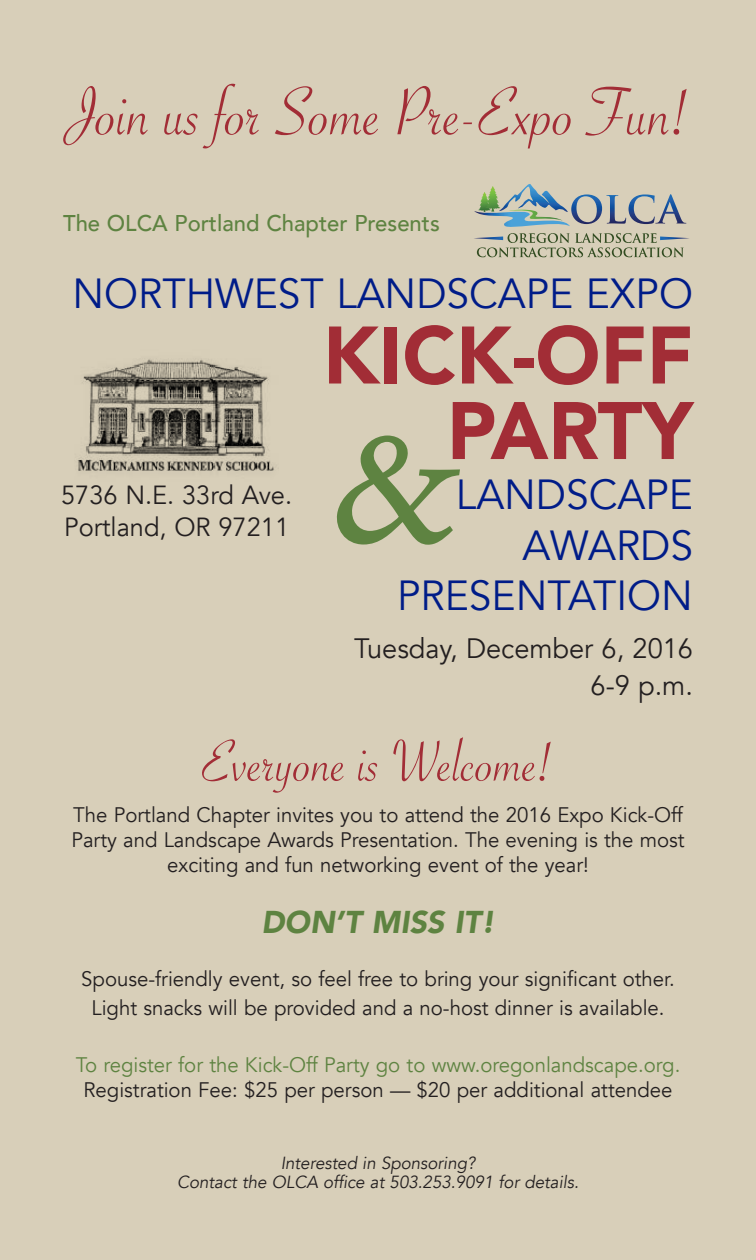
<style>
.page{position:relative;width:756px;height:1260px;background:#d8cfb9}
.page>*{position:absolute;margin:0;border:0;box-sizing:border-box;transform-origin:0 0}
.t1{font:181.3px "Garamond BE";color:#5e8341}
.t2{font:900 80.5px/75.4px "Avenir";color:#a22d36}
.t3{font:73.5px "Savoye Let Plain";color:#a22d36}
.t4{font:63px "Savoye Let Plain";color:#a22d36}
.t5{font:42px "Avenir";color:#001c88}
.t6{font:italic 900 31.5px "Avenir";color:#5e8341}
.t7{font:28px/37.4px "Avenir";color:#231f20;text-align:right}
.t8{font:26.25px/31.5px "Avenir";color:#231f20}
.t9{font:500 22.75px "Avenir";color:#5e8341}
.t10{font:21px/25.2px "Avenir";color:#231f20;text-align:center}
.t11{font:21px "Avenir";color:#5e8341}
.t12{font:italic 17.5px/19.6px "Avenir";color:#231f20;text-align:center}
</style>
<div class="page">
<svg style="left:474px;top:184px;width:215px;height:73px"></svg>
<img style="left:78px;top:359px;width:196px;height:112px">
<h3 class="t3" style="left:66px;top:64px;width:626px">Join us for Some Pre-Expo Fun!</h3>
<p class="t9" style="left:63px;top:203px;width:378px">The OLCA Portland Chapter Presents</p>
<h3 class="t5" style="left:72px;top:269px;width:60px">North</h3>
<h3 class="t5" style="left:215px;top:269px;width:62px">West</h3>
<h3 class="t5" style="left:336px;top:269px;width:49px">Landscape</h3>
<h3 class="t5" style="left:586px;top:269px;width:77px">Expo</h3>
<h2 class="t2" style="left:447px;top:316px;width:247px;text-indent:-124px">KICK-OFF<br>PARTY</h2>
<h3 class="t5" style="left:456px;top:470px;width:27px">landscape</h3>
<h3 class="t5" style="left:523px;top:520px;width:30px">awards</h3>
<h3 class="t5" style="left:397px;top:571px;width:49px">Presentation</h3>
<h1 class="t1" style="left:326px;top:375px;width:160px">&amp;</h1>
<p class="t8" style="left:61px;top:480px;width:233px">5736 N.E. 33rd Ave.<br>Portland, OR 97211</p>
<h3 class="t7" style="left:354px;top:630px;width:340px">Tuesday, December 6, 2016<br>6-9 p.m.</h3>
<h3 class="t4" style="left:202px;top:720px;width:353px">Everyone is Welcome!</h3>
<p class="t10" style="left:71px;top:802px;width:615px">The Portland Chapter invites you to attend the 2016 Expo Kick-Off<br>Party and Landscape Awards Presentation. The evening is the most exciting and fun networking event of the year!</p>
<h3 class="t6" style="left:261px;top:896px;width:235px">DON’T MISS IT!</h3>
<p class="t10" style="left:81px;top:965px;width:595px;line-height:29.1px">Spouse-friendly event, so feel free to bring your significant other.<br>Light snacks will be provided and a no-host dinner is available.</p>
<p class="t11" style="left:76px;top:1052px;width:606px">To register for the Kick-Off Party go to www.oregonlandscape.org.</p>
<p class="t10" style="left:83px;top:1077px;width:591px">Registration Fee: $25 per person — $20 per additional attendee</p>
<p class="t12" style="left:177px;top:1153px;width:403px">Interested in Sponsoring?<br>Contact the OLCA office at 503.253.9091 for details.</p>
</div>
